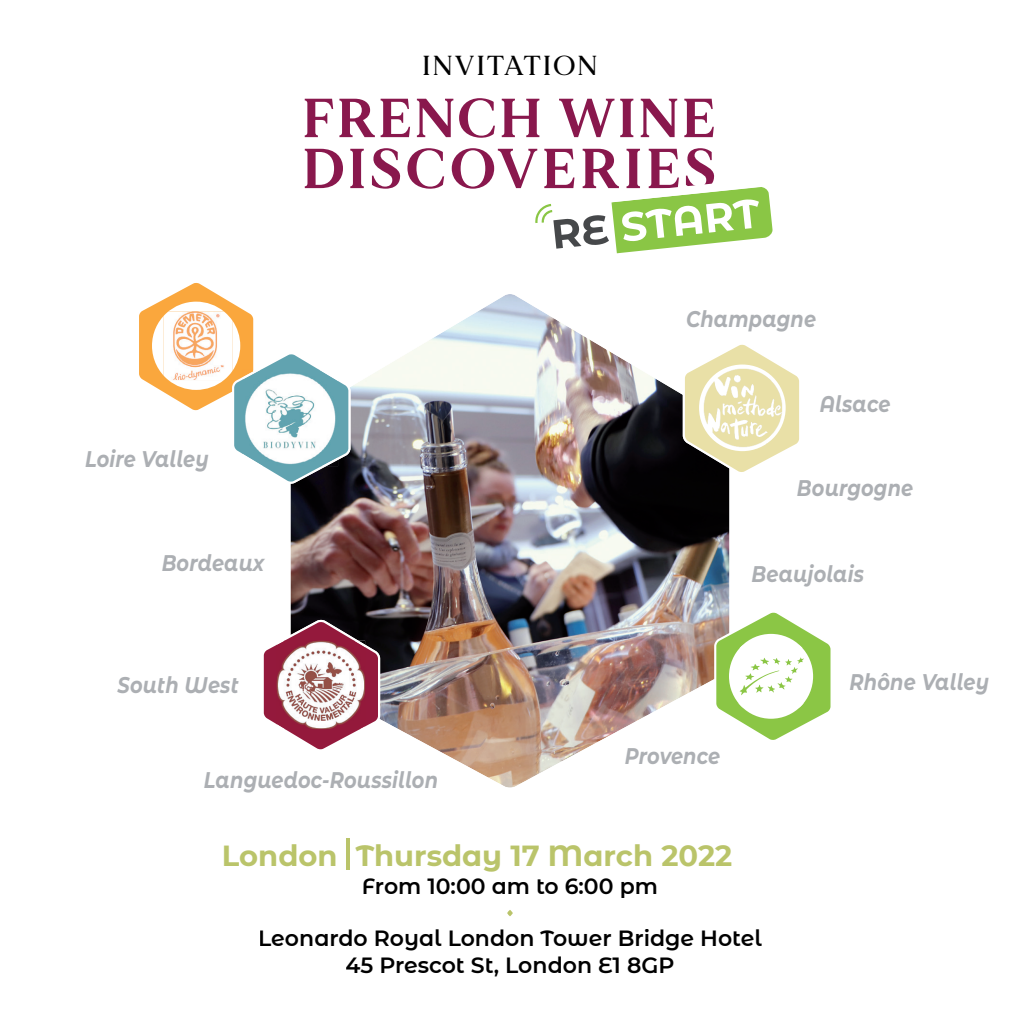
<style>
.page{position:relative;width:1021px;height:1021px;background:#fff}
.page>*{position:absolute;margin:0;border:0;box-sizing:border-box;transform-origin:0 0}
.t1{font:700 56.2px "MADE Mirage";letter-spacing:.075em;color:#89184d}
.t2{font:700 54.8px "MADE Mirage";letter-spacing:.055em;color:#89184d}
.t3{font:700 29px "Montserrat Alternates";color:#bac46a}
.t4{font:500 27.4px "MADE Mirage";letter-spacing:.08em;color:#000}
.t5{font:italic 700 22.6px "Montserrat Alternates";letter-spacing:.01em;color:#acafb3;scale:.85 1}
.t6{font:600 22px/26.4px "Montserrat Alternates";color:#000;text-align:center}
</style>
<div class="page">
<hr style="left:346px;top:838px;width:3px;height:31px;background:#bac46a">
<svg style="left:507px;top:909px;width:6px;height:7px"></svg>
<svg style="left:535px;top:187px;width:238px;height:66px"></svg>
<img style="left:290px;top:294px;width:440px;height:494px">
<svg style="left:263px;top:620px;width:117px;height:131px"></svg>
<img style="left:277px;top:640px;width:88px;height:89px">
<svg style="left:713px;top:608px;width:118px;height:136px"></svg>
<svg style="left:729px;top:634px;width:84px;height:13px"></svg>
<svg style="left:729px;top:703px;width:84px;height:15px"></svg>
<svg style="left:682px;top:342px;width:118px;height:132px"></svg>
<img style="left:699px;top:364px;width:86px;height:87px;border-radius:43px">
<svg style="left:139px;top:283px;width:211px;height:200px"></svg>
<img style="left:243px;top:370px;width:95px;height:96px">
<p class="t4" style="left:422px;top:48px;width:176px">INVITATION</p>
<h2 class="t2" style="left:302px;top:82px;width:414px">FRENCH WINE</h2>
<h1 class="t1" style="left:302px;top:132px;width:415px">DISCOVERIES</h1>
<p class="t5" style="left:686px;top:303px;width:155px">Champagne</p>
<p class="t5" style="left:85px;top:443px;width:147px">Loire Valley</p>
<p class="t5" style="left:162px;top:546px;width:122px">Bordeaux</p>
<p class="t5" style="left:118px;top:668px;width:144px">South West</p>
<p class="t5" style="left:204px;top:763px;width:277px">Languedoc-Roussillon</p>
<p class="t5" style="left:819px;top:388px;width:85px">Alsace</p>
<p class="t5" style="left:797px;top:472px;width:138px">Bourgogne</p>
<p class="t5" style="left:751px;top:557px;width:134px">Beaujolais</p>
<p class="t5" style="left:625px;top:739px;width:114px">Provence</p>
<p class="t5" style="left:849px;top:665px;width:166px">Rhône Valley</p>
<p class="t3" style="left:222px;top:834px;width:512px">London Thursday 17 March 2022</p>
<p class="t6" style="left:362px;top:871px;width:297px">From 10:00 am to 6:00 pm</p>
<p class="t6" style="left:258px;top:924px;width:505px">Leonardo Royal London Tower Bridge Hotel<br>45 Prescot St, London E1 8GP</p>
</div>
